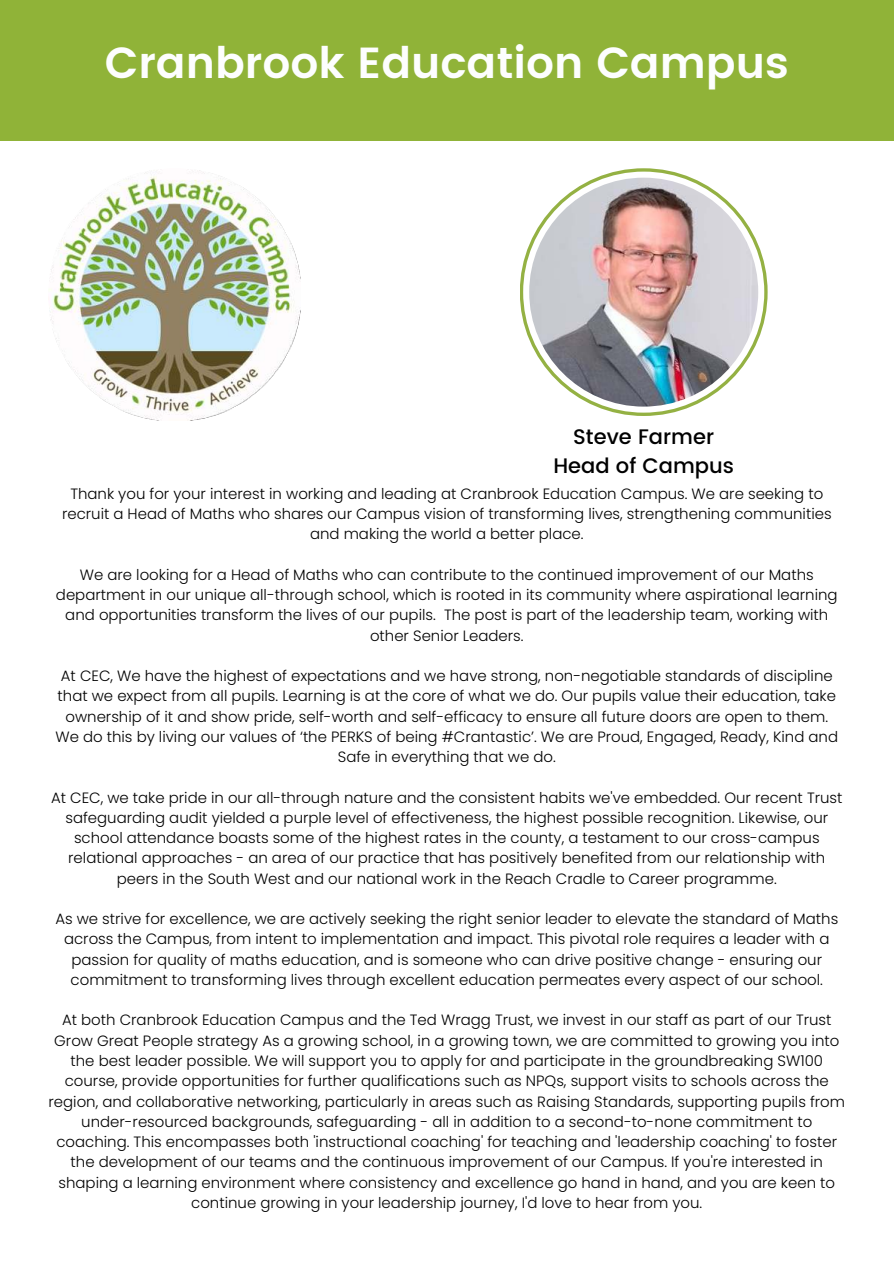
<style>
.page{position:relative;width:894px;height:1264px;background:#fff}
.page>*{position:absolute;margin:0;border:0;box-sizing:border-box;transform-origin:0 0}
.t1{font:600 43.5px "Poppins";color:#fdfefe}
.t2{font:500 21px/29.2px "Poppins";color:#000;text-align:center}
.t3{font:300 14.85px/20.2px "Poppins";color:#000;text-align:center}
</style>
<div class="page">
<div style="left:0;top:0;width:893px;height:141px;background:#90b338"></div>
<img style="left:49px;top:170px;width:251px;height:250px">
<svg style="left:519px;top:168px;width:248px;height:248px;background:#a6be63"></svg>
<div style="left:523px;top:172px;width:241px;height:240px;background:#fff;border-radius:50%"></div>
<img style="left:529px;top:178px;width:229px;height:228px;border-radius:50%">
<h1 class="t1" style="left:105px;top:30px;width:685px">Cranbrook Education Campus</h1>
<h2 class="t2" style="left:553px;top:422px;width:182px">Steve Farmer<br>Head of Campus</h2>
<p class="t3" style="left:62px;top:483px;width:770px">Thank you for your interest in working and leading at Cranbrook Education Campus. We are seeking to recruit a Head of Maths who shares our Campus vision of transforming lives, strengthening communities and making the world a better place.</p>
<p class="t3" style="left:56px;top:564px;width:783px">We are looking for a Head of Maths who can contribute to the continued improvement of our Maths department in our unique all-through school, which is rooted in its community where aspirational learning and opportunities transform the lives of our pupils. The post is part of the leadership team, working with other Senior Leaders.</p>
<p class="t3" style="left:55px;top:665px;width:784px">At CEC, We have the highest of expectations and we have strong, non-negotiable standards of discipline that we expect from all pupils. Learning is at the core of what we do. Our pupils value their education, take ownership of it and show pride, self-worth and self-efficacy to ensure all future doors are open to them.<br>We do this by living our values of ‘the PERKS of being #Crantastic’. We are Proud, Engaged, Ready, Kind and Safe in everything that we do.</p>
<p class="t3" style="left:51px;top:787px;width:792px">At CEC, we take pride in our all-through nature and the consistent habits we've embedded. Our recent Trust safeguarding audit yielded a purple level of effectiveness, the highest possible recognition. Likewise, our school attendance boasts some of the highest rates in the county, a testament to our cross-campus relational approaches - an area of our practice that has positively benefited from our relationship with peers in the South West and our national work in the Reach Cradle to Career programme.</p>
<p class="t3" style="left:55px;top:908px;width:784px">As we strive for excellence, we are actively seeking the right senior leader to elevate the standard of Maths across the Campus, from intent to implementation and impact. This pivotal role requires a leader with a passion for quality of maths education, and is someone who can drive positive change - ensuring our commitment to transforming lives through excellent education permeates every aspect of our school.</p>
<p class="t3" style="left:48px;top:1010px;width:797px">At both Cranbrook Education Campus and the Ted Wragg Trust, we invest in our staff as part of our Trust Grow Great People strategy As a growing school, in a growing town, we are committed to growing you into the best leader possible. We will support you to apply for and participate in the groundbreaking SW100 course, provide opportunities for further qualifications such as NPQs, support visits to schools across the region, and collaborative networking, particularly in areas such as Raising Standards, supporting pupils from under-resourced backgrounds, safeguarding - all in addition to a second-to-none commitment to coaching. This encompasses both 'instructional coaching' for teaching and 'leadership coaching' to foster the development of our teams and the continuous improvement of our Campus. If you're interested in shaping a learning environment where consistency and excellence go hand in hand, and you are keen to continue growing in your leadership journey, I'd love to hear from you.</p>
</div>
